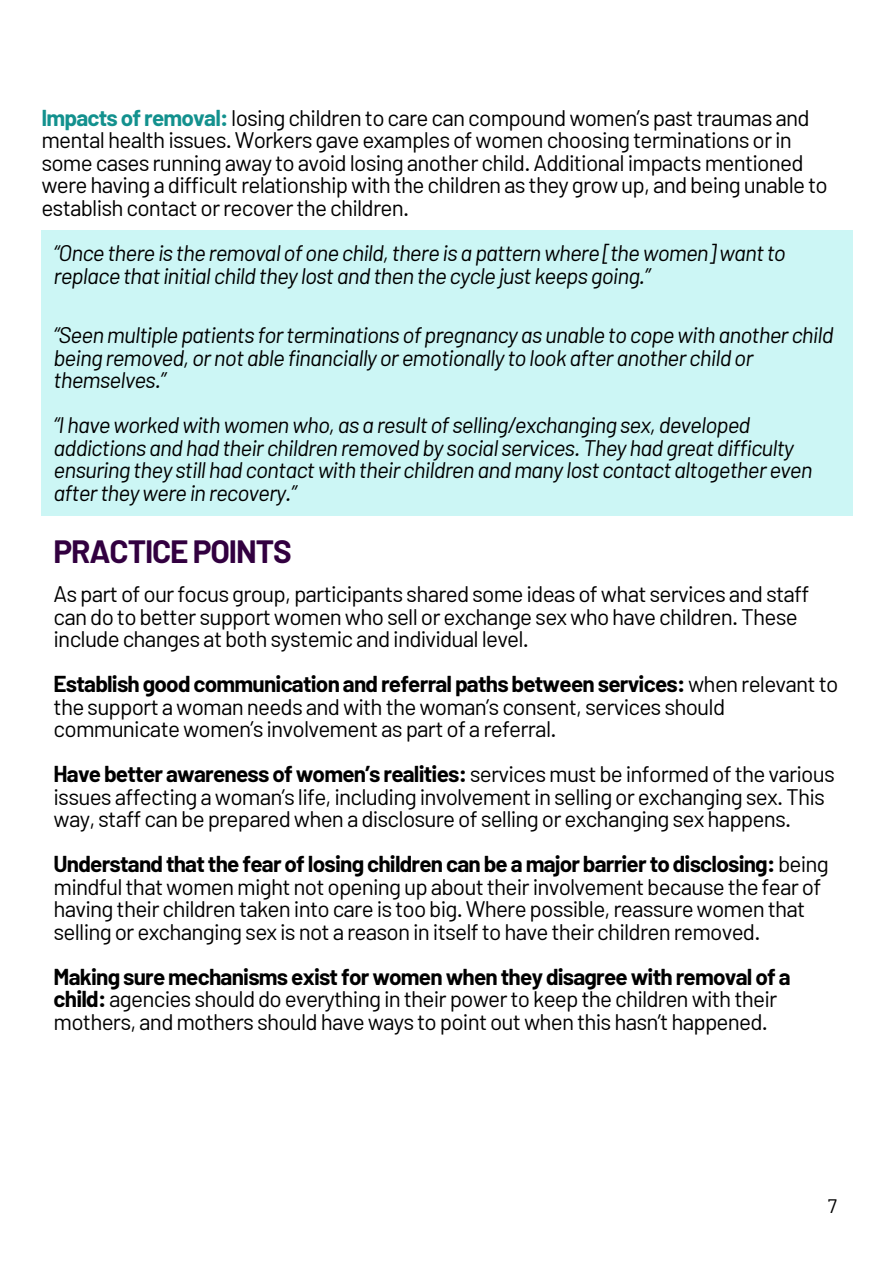
<style>
.page{position:relative;width:894px;height:1264px;background:#fff}
.page>*{position:absolute;margin:0;border:0;box-sizing:border-box;transform-origin:0 0}
.t1{font:700 31.5px "Barlow";letter-spacing:-.035em;color:#320040}
.t2{font:22.5px/22.5px "Barlow";letter-spacing:-.035em;color:#000}
.t3{font:italic 22.5px/22.5px "Barlow";letter-spacing:-.035em;color:#000}
.t4{font:19.5px "Barlow";color:#000}
.s1{font-weight:700;color:#13918e}
.s2{font-weight:700}
</style>
<div class="page">
<div style="left:41px;top:230px;width:811px;height:285px;background:#ccf6f5"></div>
<p class="t2" style="left:41px;top:105px;width:787px"><span class="s1">Impacts of removal:</span> losing children to care can compound women’s past traumas and mental health issues. Workers gave examples of women choosing terminations or in some cases running away to avoid losing another child. Additional impacts mentioned were having a difficult relationship with the children as they grow up, and being unable to establish contact or recover the children.</p>
<p class="t3" style="left:54px;top:241px;width:733px">“Once there is the removal of one child, there is a pattern where [the women] want to replace that initial child they lost and then the cyclejust keeps going.”</p>
<p class="t3" style="left:54px;top:323px;width:781px">“Seen multiple patients for terminations of pregnancy as unable to cope with another child being removed, or not able financially or emotionally to look after another child or themselves.”</p>
<p class="t3" style="left:54px;top:413px;width:760px">“I have worked with women who, as a result of selling/exchanging sex, developed addictions and had their children removed by social services. They had great difficulty ensuring they still had contact with their children and many lost contact altogether even after they were in recovery.”</p>
<h1 class="t1" style="left:54px;top:532px;width:240px">PRACTICE POINTS</h1>
<p class="t2" style="left:54px;top:582px;width:757px">As part of our focus group, participants shared some ideas of what services and staff can do to better support women who sell or exchange sex who have children. These include changes at both systemic and individual level.</p>
<p class="t2" style="left:54px;top:672px;width:786px"><span class="s2">Establish good communication and referral paths between services:</span> when relevant to the support a woman needs and with the woman’s consent, services should communicate women’s involvement as part of a referral.</p>
<p class="t2" style="left:54px;top:762px;width:782px"><span class="s2">Have better awareness of women’s realities:</span> services must be informed of the various issues affecting a woman’s life, including involvement in selling or exchanging sex. This way, staff can be prepared when a disclosure of selling or exchanging sex happens.</p>
<p class="t2" style="left:54px;top:852px;width:776px"><span class="s2">Understand that the fear of losing children can be a major barrier to disclosing:</span> being mindful that women might not opening up about their involvement because the fear of having their children taken into care is too big. Where possible, reassure women that selling or exchanging sex is not a reason in itself to have their children removed.</p>
<p class="t2" style="left:54px;top:964px;width:738px"><span class="s2">Making sure mechanisms exist for women when they disagree with removal of a child:</span> agencies should do everything in their power to keep the children with their mothers, and mothers should have ways to point out when this hasn’t happened.</p>
<p class="t4" style="left:827px;top:1193px;width:11px">7</p>
</div>
